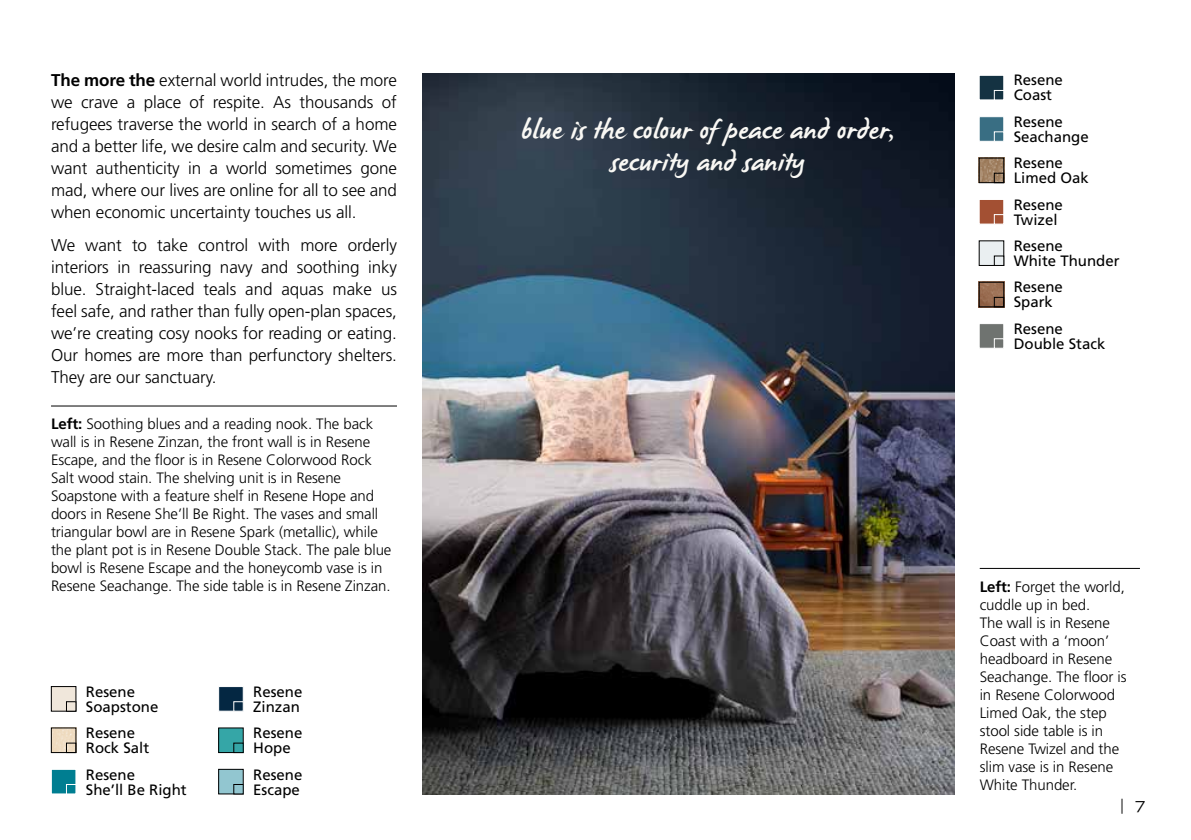
<style>
.page{position:relative;width:1191px;height:840px;background:#fff}
.page>*{position:absolute;margin:0;border:0;box-sizing:border-box;transform-origin:0 0}
.t1{font:27px/32.4px "James Paul";color:#f9f8f4;text-align:center}
.t2{font:300 17px/22px "Frutiger";letter-spacing:-.005em;color:#000;text-align:justify}
.t3{font:300 15px/18px "Frutiger";letter-spacing:-.005em;color:#000}
.t4{font:15px/15px "Frutiger";color:#000}
.t5{font:expanded 15px "Trade Gothic LH";color:#000}
.s1{font-weight:700}
</style>
<div class="page">
<img style="left:422px;top:74px;width:532px;height:720px">
<hr style="left:51px;top:405px;width:346px;height:1px;background:#000">
<hr style="left:979px;top:567px;width:161px;height:1px;background:#000">
<div style="left:979px;top:75px;width:25px;height:25px;background:#143242;border:1px solid #fff"></div>
<div style="left:994px;top:90px;width:10px;height:10px;background:#143242;border:1px solid #fff"></div>
<div style="left:979px;top:116px;width:25px;height:25px;background:#396e83;border:1px solid #fff"></div>
<div style="left:994px;top:131px;width:10px;height:10px;background:#396e83;border:1px solid #fff"></div>
<img style="left:981px;top:160px;width:21px;height:21px">
<div style="left:979px;top:158px;width:25px;height:25px;border:1px solid #000"></div>
<div style="left:994px;top:173px;width:10px;height:10px;border:1px solid #000"></div>
<div style="left:979px;top:199px;width:25px;height:25px;background:#a35033;border:1px solid #fff"></div>
<div style="left:994px;top:214px;width:10px;height:10px;background:#a35033;border:1px solid #fff"></div>
<div style="left:979px;top:241px;width:24px;height:24px;background:#eaeff1"></div>
<div style="left:994px;top:255px;width:10px;height:10px;border:1px solid #000"></div>
<img style="left:981px;top:284px;width:21px;height:21px">
<div style="left:979px;top:282px;width:25px;height:25px;border:1px solid #000"></div>
<div style="left:994px;top:297px;width:10px;height:10px;border:1px solid #000"></div>
<div style="left:979px;top:323px;width:25px;height:25px;background:#6f7370;border:1px solid #fff"></div>
<div style="left:994px;top:338px;width:10px;height:10px;background:#6f7370;border:1px solid #fff"></div>
<div style="left:51px;top:686px;width:25px;height:24px;background:#f0e7db"></div>
<div style="left:51px;top:686px;width:25px;height:25px;border:1px solid #000"></div>
<div style="left:66px;top:701px;width:10px;height:10px;border:1px solid #000"></div>
<img style="left:53px;top:729px;width:21px;height:21px">
<div style="left:51px;top:727px;width:25px;height:25px;border:1px solid #000"></div>
<div style="left:66px;top:742px;width:10px;height:10px;border:1px solid #000"></div>
<div style="left:51px;top:768px;width:25px;height:25px;background:#007e91;border:1px solid #fff"></div>
<div style="left:66px;top:783px;width:10px;height:10px;background:#007e91;border:1px solid #fff"></div>
<div style="left:218px;top:686px;width:25px;height:25px;background:#042742;border:1px solid #fff"></div>
<div style="left:233px;top:701px;width:10px;height:10px;background:#042742;border:1px solid #fff"></div>
<div style="left:219px;top:727px;width:24px;height:25px;background:#35a6a7"></div>
<div style="left:218px;top:727px;width:25px;height:25px;border:1px solid #000"></div>
<div style="left:233px;top:742px;width:10px;height:10px;border:1px solid #000"></div>
<div style="left:219px;top:768px;width:24px;height:25px;background:#92c6d0"></div>
<div style="left:218px;top:768px;width:25px;height:25px;border:1px solid #000"></div>
<div style="left:233px;top:783px;width:10px;height:10px;border:1px solid #000"></div>
<p class="t2" style="left:51px;top:69px;width:347px"><span class="s1">The more the</span> external world intrudes, the more we crave a place of respite. As thousands of refugees traverse the world in search of a home and a better life, we desire calm and security. We want authenticity in a world sometimes gone mad, where our lives are online for all to see and when economic uncertainty touches us all.</p>
<p class="t2" style="left:51px;top:234px;width:347px">We want to take control with more orderly interiors in reassuring navy and soothing inky blue. Straight-laced teals and aquas make us feel safe, and rather than fully open-plan spaces, we’re creating cosy nooks for reading or eating.<br>Our homes are more than perfunctory shelters.<br>They are our sanctuary.</p>
<p class="t3" style="left:51px;top:415px;width:342px"><span class="s1">Left:</span> Soothing blues and a reading nook. The back wall is in Resene Zinzan, the front wall is in Resene Escape, and the floor is in Resene Colorwood Rock Salt wood stain. The shelving unit is in Resene Soapstone with a feature shelf in Resene Hope and doors in Resene She’ll Be Right. The vases and small triangular bowl are in Resene Spark (metallic), while the plant pot is in Resene Double Stack. The pale blue bowl is Resene Escape and the honeycomb vase is in Resene Seachange. The side table is in Resene Zinzan.</p>
<p class="t4" style="left:86px;top:683px;width:74px">Resene<br>Soapstone</p>
<p class="t4" style="left:86px;top:724px;width:65px">Resene<br>Rock Salt</p>
<p class="t4" style="left:86px;top:766px;width:102px">Resene<br>She’ll Be Right</p>
<p class="t4" style="left:253px;top:683px;width:51px">Resene<br>Zinzan</p>
<p class="t4" style="left:253px;top:724px;width:51px">Resene<br>Hope</p>
<p class="t4" style="left:253px;top:766px;width:51px">Resene<br>Escape</p>
<h1 class="t1" style="left:520px;top:115px;width:374px">blue is the colour of peace and order, security and sanity</h1>
<p class="t4" style="left:1013px;top:73px;width:51px">Resene<br>Coast</p>
<p class="t4" style="left:1013px;top:114px;width:77px">Resene<br>Seachange</p>
<p class="t4" style="left:1013px;top:155px;width:77px">Resene<br>Limed Oak</p>
<p class="t4" style="left:1013px;top:197px;width:51px">Resene<br>Twizel</p>
<p class="t4" style="left:1013px;top:238px;width:107px">Resene<br>White Thunder</p>
<p class="t4" style="left:1013px;top:279px;width:51px">Resene<br>Spark</p>
<p class="t4" style="left:1013px;top:321px;width:93px">Resene<br>Double Stack</p>
<p class="t3" style="left:979px;top:577px;width:148px"><span class="s1">Left:</span> Forget the world, cuddle up in bed.<br>The wall is in Resene<br>Coast with a ‘moon’ headboard in Resene<br>Seachange. The floor is in Resene Colorwood<br>Limed Oak, the step stool side table is in<br>Resene Twizel and the slim vase is in Resene<br>White Thunder.</p>
<p class="t5" style="left:1120px;top:795px;width:26px">| 7</p>
</div>
